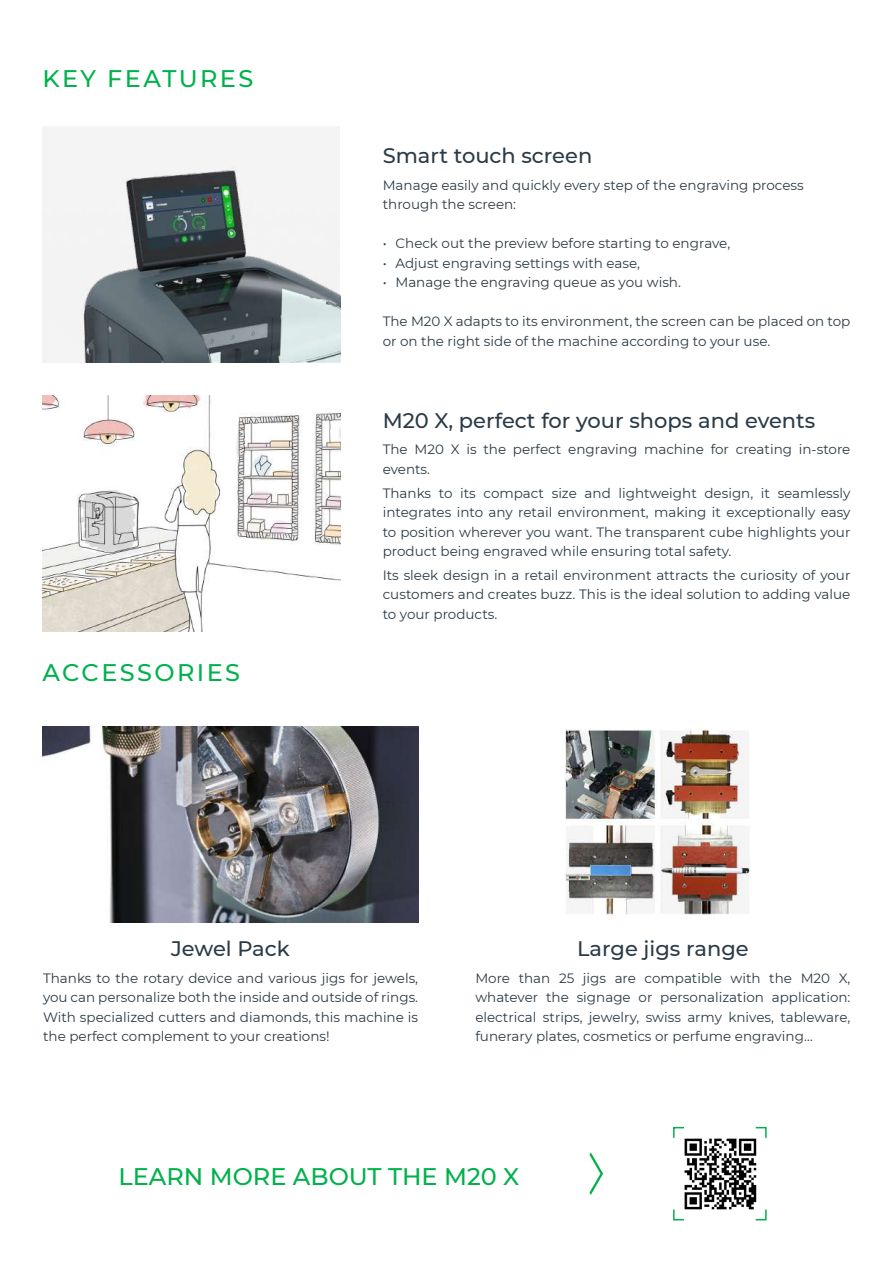
<style>
.page{position:relative;width:893px;height:1263px;background:#fff}
.page>*{position:absolute;margin:0;border:0;box-sizing:border-box;transform-origin:0 0}
.t1{font:500 24px "Montserrat";letter-spacing:.085em;color:#00b14c}
.t2{font:500 24px "Montserrat";color:#00b14c}
.t3{font:500 21px "Montserrat";color:#2b3b46}
.t4{font:13.5px/19.5px "Montserrat";color:#2b3b46;text-align:justify}
</style>
<div class="page">
<svg style="left:589px;top:1152px;width:14px;height:43px"></svg>
<svg style="left:673px;top:1126px;width:12px;height:12px"></svg>
<svg style="left:673px;top:1209px;width:12px;height:12px"></svg>
<svg style="left:755px;top:1126px;width:12px;height:12px"></svg>
<svg style="left:755px;top:1209px;width:12px;height:12px"></svg>
<img style="left:43px;top:126px;width:297px;height:236px">
<img style="left:43px;top:395px;width:297px;height:236px">
<img style="left:43px;top:726px;width:375px;height:196px">
<img style="left:565px;top:729px;width:185px;height:189px">
<img style="left:682px;top:1135px;width:76px;height:77px">
<h1 class="t1" style="left:43px;top:62px;width:212px">KEY FEATURES</h1>
<h1 class="t1" style="left:43px;top:656px;width:199px">ACCESSORIES</h1>
<h2 class="t3" style="left:383px;top:141px;width:211px">Smart touch screen</h2>
<p class="t4" style="left:383px;top:174px;width:423px">Manage easily and quickly every step of the engraving process through the screen:</p>
<p class="t4" style="left:383px;top:233px;width:349px">• Check out the preview before starting to engrave,</p>
<p class="t4" style="left:383px;top:252px;width:259px">• Adjust engraving settings with ease,</p>
<p class="t4" style="left:383px;top:272px;width:300px">• Manage the engraving queue as you wish.</p>
<p class="t4" style="left:383px;top:311px;width:469px">The M20 X adapts to its environment, the screen can be placed on top or on the right side of the machine according to your use.</p>
<h2 class="t3" style="left:383px;top:406px;width:434px">M20 X, perfect for your shops and events</h2>
<p class="t4" style="left:383px;top:439px;width:469px">The M20 X is the perfect engraving machine for creating in-store events.</p>
<p class="t4" style="left:383px;top:482px;width:469px">Thanks to its compact size and lightweight design, it seamlessly integrates into any retail environment, making it exceptionally easy to position wherever you want. The transparent cube highlights your product being engraved while ensuring total safety.</p>
<p class="t4" style="left:383px;top:565px;width:469px">Its sleek design in a retail environment attracts the curiosity of your customers and creates buzz. This is the ideal solution to adding value to your products.</p>
<h2 class="t3" style="left:171px;top:934px;width:120px">Jewel Pack</h2>
<p class="t4" style="left:43px;top:967px;width:377px">Thanks to the rotary device and various jigs for jewels, you can personalize both the inside and outside of rings.<br>With specialized cutters and diamonds, this machine is the perfect complement to your creations!</p>
<h2 class="t3" style="left:577px;top:934px;width:173px">Large jigs range</h2>
<p class="t4" style="left:475px;top:967px;width:377px">More than 25 jigs are compatible with the M20 X, whatever the signage or personalization application: electrical strips, jewelry, swiss army knives, tableware, funerary plates, cosmetics or perfume engraving…</p>
<h1 class="t2" style="left:119px;top:1160px;width:402px">LEARN MORE ABOUT THE M20 X</h1>
</div>
